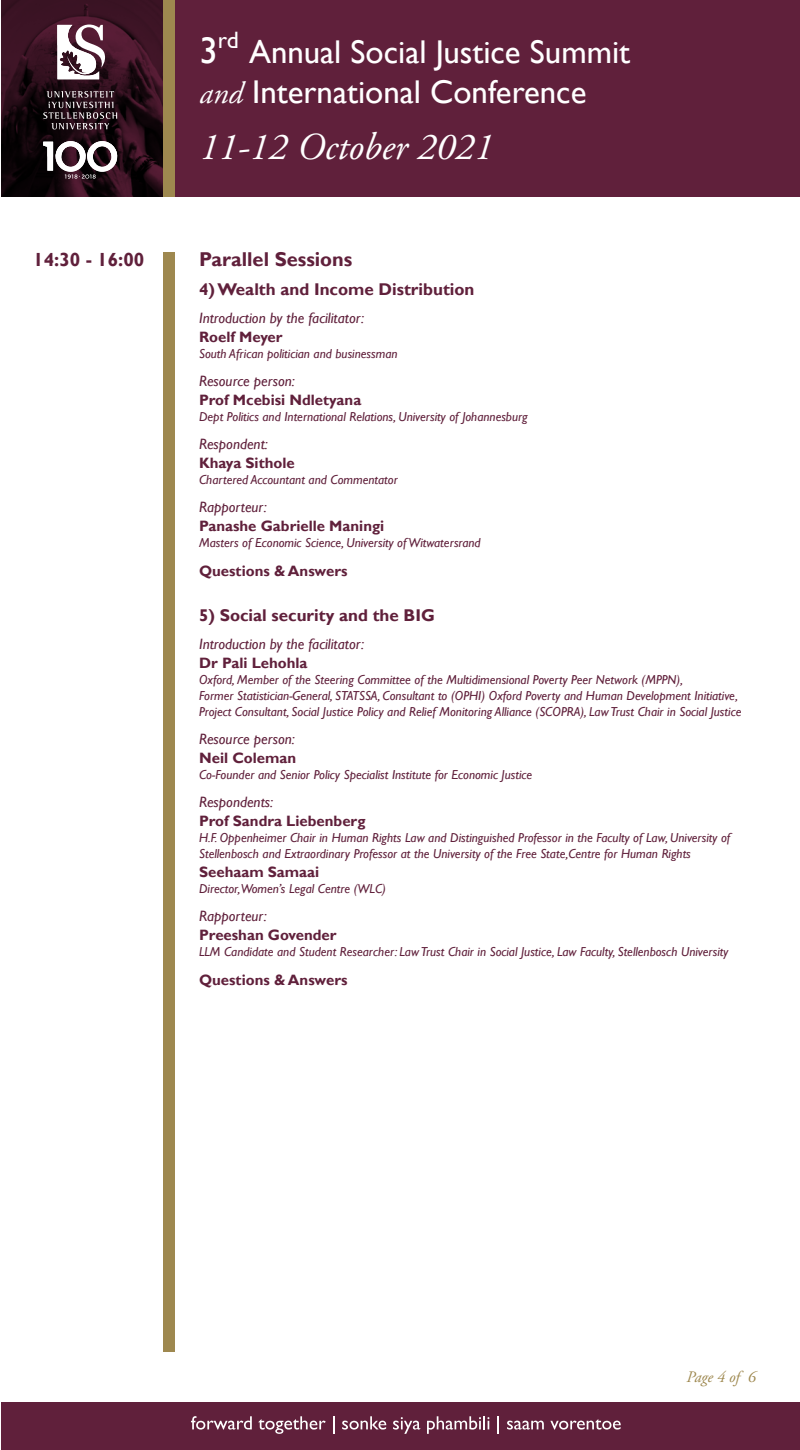
<style>
.page{position:relative;width:800px;height:1450px;background:#fff}
.page>*{position:absolute;margin:0;border:0;box-sizing:border-box;transform-origin:0 0}
.t1{font:italic 38px "Adobe Garamond Pro";color:#fff}
.t2{font:32.9px/40.1px "Gill Sans";color:#fff}
.t3{font:700 20px "Gill Sans";color:#60203b}
.t4{font:700 19px "Gill Sans";color:#60203b}
.t5{font:700 17px "Gill Sans";color:#60203b}
.t6{font:italic 16px "Adobe Garamond Pro";color:#9e884f}
.t7{font:700 15px "Gill Sans";color:#60203b}
.t8{font:italic 15px "Gill Sans";color:#60203b}
.t9{font:italic 13px/16px "Gill Sans";color:#60203b}
.s1{font-size:37px}
.s2{font-family:"Adobe Garamond Pro";font-style:italic;font-size:30.7px}
</style>
<div class="page">
<svg style="left:1px;top:0;width:799px;height:197px;background:#571d35"></svg>
<div style="left:1px;top:1402px;width:799px;height:48px;background:#60203b"></div>
<div style="left:163px;top:0;width:12px;height:197px;background:#9e884f"></div>
<div style="left:163px;top:252px;width:12px;height:1100px;background:#9e884f"></div>
<svg style="left:57px;top:25px;width:48px;height:54px"></svg>
<svg style="left:43px;top:91px;width:74px;height:38px;background:#43343a"></svg>
<svg style="left:43px;top:141px;width:74px;height:38px"></svg>
<svg style="left:191px;top:1416px;width:61px;height:14px"></svg>
<svg style="left:258px;top:1416px;width:68px;height:18px"></svg>
<svg style="left:333px;top:1416px;width:1px;height:18px"></svg>
<svg style="left:342px;top:1416px;width:44px;height:14px"></svg>
<svg style="left:393px;top:1417px;width:27px;height:17px"></svg>
<svg style="left:427px;top:1416px;width:62px;height:18px"></svg>
<svg style="left:498px;top:1416px;width:1px;height:18px"></svg>
<svg style="left:507px;top:1421px;width:37px;height:9px"></svg>
<svg style="left:550px;top:1419px;width:71px;height:11px"></svg>
<h3 class="t4" style="left:33px;top:248px;width:113px">14:30 - 16:00</h3>
<h2 class="t2" style="left:199px;top:32px;width:432px"><span class="s1">3</span><sup>rd</sup> Annual Social Justice Summit <span class="s2">and</span> International Conference</h2>
<h1 class="t1" style="left:199px;top:125px;width:295px">11-12 October 2021</h1>
<h3 class="t3" style="left:199px;top:247px;width:155px">Parallel Sessions</h3>
<h3 class="t5" style="left:199px;top:279px;width:277px">4) Wealth and Income Distribution</h3>
<p class="t8" style="left:199px;top:309px;width:166px">Introduction by the facilitator:</p>
<p class="t7" style="left:199px;top:328px;width:85px">Roelf Meyer</p>
<p class="t9" style="left:199px;top:345px;width:200px">South African politician and businessman</p>
<p class="t8" style="left:199px;top:372px;width:97px">Resource person:</p>
<p class="t7" style="left:199px;top:391px;width:164px">Prof Mcebisi Ndletyana</p>
<p class="t9" style="left:199px;top:408px;width:330px">Dept Politics and International Relations, University of Johannesburg</p>
<p class="t8" style="left:199px;top:435px;width:70px">Respondent:</p>
<p class="t7" style="left:199px;top:454px;width:97px">Khaya Sithole</p>
<p class="t9" style="left:199px;top:471px;width:200px">Chartered Accountant and Commentator</p>
<p class="t8" style="left:199px;top:498px;width:69px">Rapporteur:</p>
<p class="t7" style="left:199px;top:517px;width:187px">Panashe Gabrielle Maningi</p>
<p class="t9" style="left:199px;top:534px;width:283px">Masters of Economic Science, University of Witwatersrand</p>
<p class="t7" style="left:199px;top:562px;width:150px">Questions &amp; Answers</p>
<h3 class="t5" style="left:199px;top:605px;width:237px">5) Social security and the BIG</h3>
<p class="t8" style="left:199px;top:635px;width:166px">Introduction by the facilitator:</p>
<p class="t7" style="left:199px;top:654px;width:110px">Dr Pali Lehohla</p>
<p class="t9" style="left:199px;top:671px;width:544px">Oxford, Member of the Steering Committee of the Multidimensional Poverty Peer Network (MPPN),<br>Former Statistician-General, STATSSA, Consultant to (OPHI) Oxford Poverty and Human Development Initiative,<br>Project Consultant, Social Justice Policy and Relief Monitoring Alliance (SCOPRA), Law Trust Chair in Social Justice</p>
<p class="t8" style="left:199px;top:730px;width:97px">Resource person:</p>
<p class="t7" style="left:199px;top:749px;width:99px">Neil Coleman</p>
<p class="t9" style="left:199px;top:766px;width:335px">Co-Founder and Senior Policy Specialist Institute for Economic Justice</p>
<p class="t8" style="left:199px;top:793px;width:76px">Respondents:</p>
<p class="t7" style="left:199px;top:812px;width:168px">Prof Sandra Liebenberg</p>
<p class="t9" style="left:199px;top:829px;width:533px">H.F. Oppenheimer Chair in Human Rights Law and Distinguished Professor in the Faculty of Law, University of<br>Stellenbosch and Extraordinary Professor at the University of the Free State,Centre for Human Rights</p>
<p class="t7" style="left:199px;top:863px;width:122px">Seehaam Samaai</p>
<p class="t9" style="left:199px;top:880px;width:188px">Director,Women’s Legal Centre (WLC)</p>
<p class="t8" style="left:199px;top:907px;width:69px">Rapporteur:</p>
<p class="t7" style="left:199px;top:926px;width:139px">Preeshan Govender</p>
<p class="t9" style="left:199px;top:943px;width:531px">LLM Candidate and Student Researcher: Law Trust Chair in Social Justice, Law Faculty, Stellenbosch University</p>
<p class="t7" style="left:199px;top:971px;width:150px">Questions &amp; Answers</p>
<p class="t6" style="left:686px;top:1368px;width:71px">Page 4 of 6</p>
</div>
